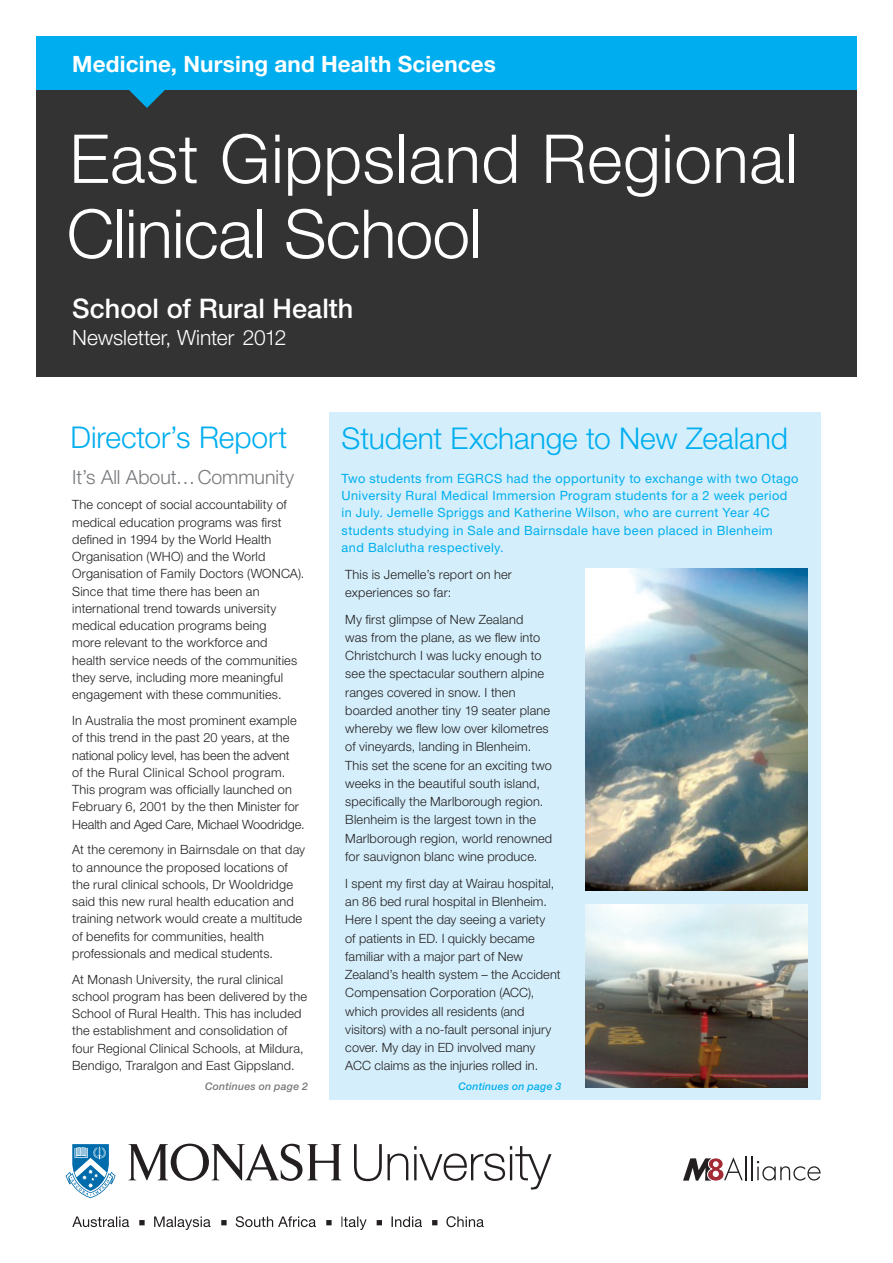
<style>
.page{position:relative;width:893px;height:1263px;background:#fff}
.page>*{position:absolute;margin:0;border:0;box-sizing:border-box;transform-origin:0 0}
.t1{font:300 67.5px/75px "Helvetica Neue LT";letter-spacing:.005em;color:#fff}
.t2{font:300 30px "Helvetica Neue LT";letter-spacing:-.005em;color:#00aeef}
.t3{font:500 27px "Helvetica Neue LT";color:#fff}
.t4{font:700 22.5px "Helvetica Neue LT";letter-spacing:.005em;color:#fff}
.t5{font:300 21px "Helvetica Neue LT";letter-spacing:-.01em;color:#fff}
.t6{font:300 19.5px "Helvetica Neue LT";color:#76787b}
.t7{font:300 12.75px/17.2px "Helvetica Neue LT";letter-spacing:.01em;color:#231f20}
.t8{font:12.75px/17.2px "Helvetica Neue LT";letter-spacing:.03em;color:#00aeef}
.t9{font:italic 500 10.5px "Helvetica Neue LT";letter-spacing:.02em;color:#76787b}
.t10{font:italic 500 10.5px "Helvetica Neue LT";letter-spacing:.02em;color:#00aeef}
</style>
<div class="page">
<div style="left:36px;top:68px;width:821px;height:308px;background:#323332"></div>
<div style="left:36px;top:36px;width:821px;height:53px;background:#00aeef"></div>
<svg style="left:66px;top:1144px;width:49px;height:54px"></svg>
<svg style="left:354px;top:1144px;width:54px;height:37px"></svg>
<svg style="left:414px;top:1146px;width:137px;height:43px"></svg>
<svg style="left:129px;top:1143px;width:212px;height:38px"></svg>
<svg style="left:128px;top:89px;width:38px;height:19px"></svg>
<svg style="left:683px;top:1156px;width:138px;height:25px"></svg>
<svg style="left:72px;top:1216px;width:412px;height:14px"></svg>
<div style="left:329px;top:412px;width:492px;height:688px;background:#d4effb"></div>
<img style="left:585px;top:904px;width:223px;height:183px">
<img style="left:585px;top:568px;width:223px;height:323px">
<h3 class="t4" style="left:72px;top:50px;width:425px">Medicine, Nursing and Health Sciences</h3>
<h1 class="t1" style="left:67px;top:120px;width:732px">East Gippsland Regional<br>Clinical School</h1>
<h3 class="t3" style="left:72px;top:292px;width:283px">School of Rural Health</h3>
<h3 class="t5" style="left:72px;top:324px;width:216px">Newsletter, Winter 2012</h3>
<h2 class="t2" style="left:70px;top:419px;width:218px">Director’s Report</h2>
<h3 class="t6" style="left:72px;top:465px;width:223px">It’s All About…Community</h3>
<p class="t7" style="left:72px;top:496px;width:234px">The concept of social accountability of medical education programs was first defined in 1994 by the World Health Organisation (WHO) and the World Organisation of Family Doctors (WONCA).<br>Since that time there has been an international trend towards university medical education programs being<br>more relevant to the workforce and health service needs of the communities they serve, including more meaningful engagement with these communities.</p>
<p class="t7" style="left:72px;top:711px;width:234px">In Australia the most prominent example of this trend in the past 20 years, at the national policy level, has been the advent<br>of the Rural Clinical School program.<br>This program was officially launched on February 6, 2001 by the then Minister for Health and Aged Care, Michael Woodridge.</p>
<p class="t7" style="left:72px;top:841px;width:234px">At the ceremony in Bairnsdale on that day to announce the proposed locations of the rural clinical schools, Dr Wooldridge said this new rural health education and training network would create a multitude of benefits for communities, health professionals and medical students.</p>
<p class="t7" style="left:72px;top:970px;width:236px">At Monash University, the rural clinical school program has been delivered by the School of Rural Health. This has included the establishment and consolidation of four Regional Clinical Schools, at Mildura, Bendigo, Traralgon and East Gippsland.</p>
<h2 class="t2" style="left:342px;top:420px;width:448px">Student Exchange to New Zealand</h2>
<p class="t8" style="left:342px;top:470px;width:458px">Two students from EGRCS had the opportunity to exchange with two Otago University Rural Medical Immersion Program students for a 2 week period in July. Jemelle Spriggs and Katherine Wilson, who are current Year 4C students studying in Sale and Bairnsdale have been placed in Blenheim<br>and Balclutha respectively.</p>
<p class="t7" style="left:345px;top:565px;width:168px;line-height:18.3px">This is Jemelle’s report on her experiences so far:</p>
<p class="t7" style="left:345px;top:610px;width:208px;line-height:18.3px">My first glimpse of New Zealand<br>was from the plane, as we flew into Christchurch I was lucky enough to see the spectacular southern alpine ranges covered in snow. I then boarded another tiny 19 seater plane whereby we flew low over kilometres of vineyards, landing in Blenheim.<br>This set the scene for an exciting two weeks in the beautiful south island, specifically the Marlborough region.<br>Blenheim is the largest town in the Marlborough region, world renowned for sauvignon blanc wine produce.</p>
<p class="t7" style="left:345px;top:874px;width:217px;line-height:18.3px">I spent my first day at Wairau hospital, an 86 bed rural hospital in Blenheim.<br>Here I spent the day seeing a variety<br>of patients in ED. I quickly became familiar with a major part of New Zealand’s health system – the Accident Compensation Corporation (ACC), which provides all residents (and visitors) with a no-fault personal injury cover. My day in ED involved many ACC claims as the injuries rolled in.</p>
<p class="t9" style="left:205px;top:1080px;width:104px">Continues on page 2</p>
<p class="t10" style="left:458px;top:1080px;width:104px">Continues on page 3</p>
</div>
